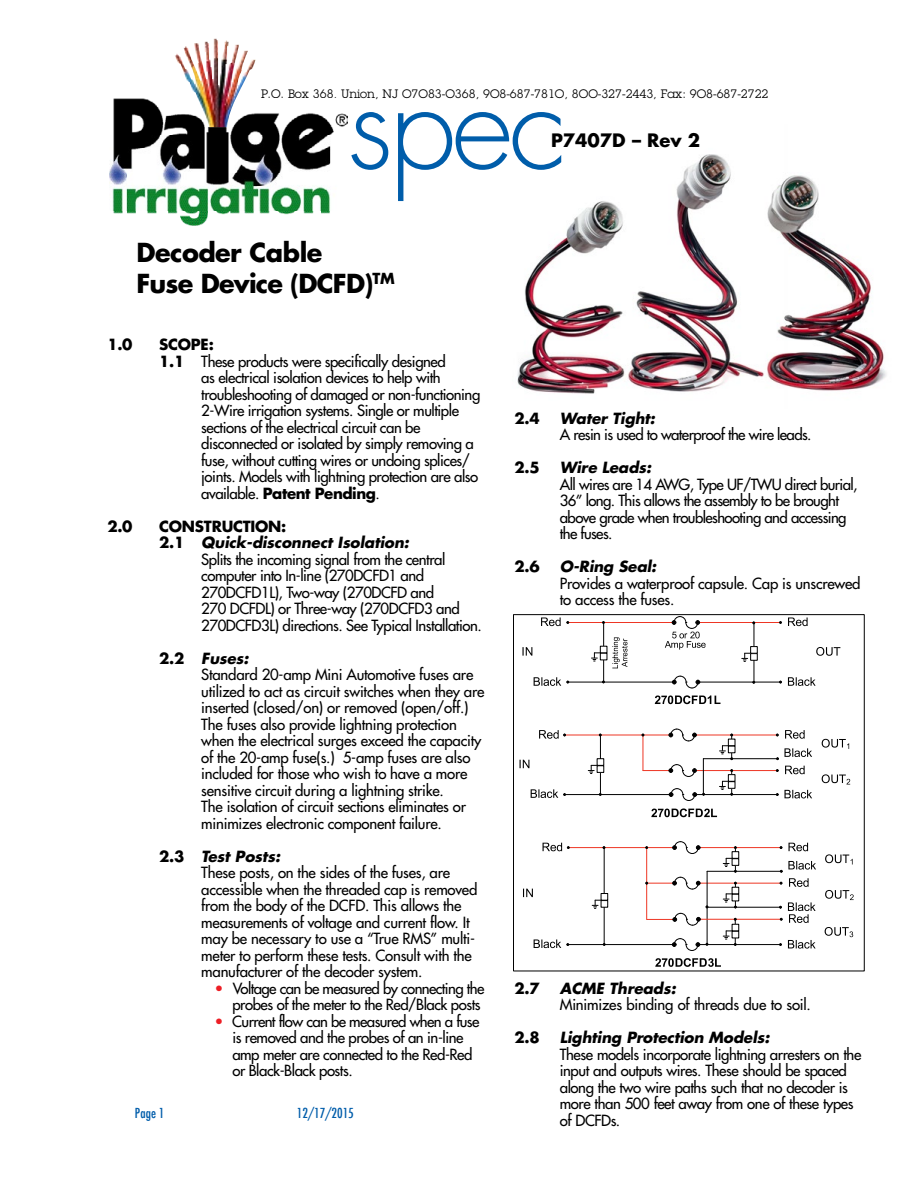
<style>
.page{position:relative;width:918px;height:1188px;background:#fff}
.page>*{position:absolute;margin:0;border:0;box-sizing:border-box;transform-origin:0 0}
.t1{font:300 120px "Futura";color:#005daa}
.t2{font:700 25.5px/30.6px "Futura";letter-spacing:-.03em;color:#000}
.t3{font:700 18px "Futura";color:#000}
.t4{font:15px/16.5px "Futura";letter-spacing:-.03em;color:#000}
.t5{font:italic 700 15px "Futura";letter-spacing:-.005em;color:#000}
.t6{font:700 15px/16.5px "Futura";letter-spacing:-.015em;color:#000}
.t7{font:500 condensed 13.5px "Futura";color:#005daa}
.t8{font:12px "Lubalin Graph";letter-spacing:-.005em;color:#000}
.s1{font-weight:700}
.s2{font-weight:800;color:#ed1e25}
</style>
<div class="page">
<img style="left:517px;top:154px;width:370px;height:240px">
<img style="left:113px;top:98px;width:235px;height:38px">
<img style="left:109px;top:136px;width:222px;height:90px">
<img style="left:175px;top:39px;width:81px;height:88px">
<hr style="left:600px;top:735px;width:1px;height:59px;background:#010101">
<hr style="left:695px;top:770px;width:83px;height:1px;background:#ee3624">
<hr style="left:695px;top:794px;width:83px;height:1px;background:#010101">
<hr style="left:564px;top:794px;width:107px;height:1px;background:#010101">
<svg style="left:520px;top:760px;width:9px;height:8px"></svg>
<svg style="left:822px;top:774px;width:28px;height:11px"></svg>
<hr style="left:695px;top:735px;width:82px;height:1px;background:#ee3624">
<hr style="left:703px;top:758px;width:75px;height:1px;background:#010101">
<svg style="left:822px;top:739px;width:27px;height:10px"></svg>
<hr style="left:643px;top:735px;width:1px;height:36px;background:#ee3624">
<hr style="left:565px;top:735px;width:106px;height:1px;background:#ee3624">
<hr style="left:703px;top:759px;width:1px;height:35px;background:#010101">
<svg style="left:785px;top:766px;width:20px;height:8px"></svg>
<svg style="left:785px;top:730px;width:20px;height:9px"></svg>
<svg style="left:776px;top:748px;width:36px;height:12px"></svg>
<svg style="left:776px;top:790px;width:36px;height:8px"></svg>
<svg style="left:651px;top:808px;width:66px;height:9px"></svg>
<svg style="left:669px;top:729px;width:28px;height:12px"></svg>
<svg style="left:643px;top:764px;width:54px;height:13px"></svg>
<svg style="left:588px;top:758px;width:16px;height:16px"></svg>
<svg style="left:719px;top:734px;width:16px;height:26px"></svg>
<svg style="left:669px;top:788px;width:36px;height:13px"></svg>
<svg style="left:719px;top:769px;width:16px;height:27px"></svg>
<svg style="left:539px;top:730px;width:27px;height:9px"></svg>
<svg style="left:531px;top:789px;width:35px;height:9px"></svg>
<hr style="left:603px;top:623px;width:1px;height:58px;background:#010101">
<hr style="left:698px;top:682px;width:83px;height:1px;background:#010101">
<hr style="left:568px;top:682px;width:106px;height:1px;background:#010101">
<svg style="left:522px;top:647px;width:10px;height:9px"></svg>
<hr style="left:698px;top:622px;width:82px;height:1px;background:#ee3624">
<svg style="left:816px;top:647px;width:24px;height:9px"></svg>
<hr style="left:568px;top:622px;width:106px;height:1px;background:#ee3624">
<svg style="left:788px;top:618px;width:20px;height:8px"></svg>
<svg style="left:788px;top:677px;width:28px;height:9px"></svg>
<svg style="left:655px;top:695px;width:66px;height:9px"></svg>
<svg style="left:672px;top:676px;width:28px;height:12px"></svg>
<svg style="left:665px;top:616px;width:41px;height:34px"></svg>
<svg style="left:541px;top:618px;width:28px;height:8px"></svg>
<svg style="left:534px;top:677px;width:35px;height:9px"></svg>
<hr style="left:604px;top:848px;width:1px;height:96px;background:#010101">
<hr style="left:699px;top:883px;width:83px;height:1px;background:#ee3624">
<hr style="left:698px;top:944px;width:83px;height:1px;background:#010101">
<hr style="left:568px;top:944px;width:106px;height:1px;background:#010101">
<svg style="left:523px;top:889px;width:10px;height:8px"></svg>
<svg style="left:825px;top:890px;width:29px;height:10px"></svg>
<hr style="left:698px;top:847px;width:82px;height:1px;background:#ee3624">
<hr style="left:707px;top:871px;width:75px;height:1px;background:#010101">
<svg style="left:825px;top:854px;width:28px;height:11px"></svg>
<hr style="left:646px;top:848px;width:1px;height:71px;background:#ee3624">
<hr style="left:568px;top:847px;width:107px;height:1px;background:#ee3624">
<hr style="left:707px;top:871px;width:1px;height:72px;background:#010101">
<svg style="left:789px;top:843px;width:19px;height:8px"></svg>
<svg style="left:788px;top:940px;width:28px;height:9px"></svg>
<svg style="left:655px;top:958px;width:66px;height:9px"></svg>
<svg style="left:672px;top:938px;width:28px;height:13px"></svg>
<svg style="left:780px;top:861px;width:36px;height:26px"></svg>
<svg style="left:672px;top:841px;width:29px;height:13px"></svg>
<svg style="left:592px;top:893px;width:16px;height:16px"></svg>
<svg style="left:723px;top:846px;width:16px;height:27px"></svg>
<svg style="left:543px;top:843px;width:27px;height:8px"></svg>
<svg style="left:534px;top:939px;width:35px;height:9px"></svg>
<hr style="left:754px;top:623px;width:1px;height:58px;background:#010101">
<svg style="left:742px;top:646px;width:16px;height:16px"></svg>
<hr style="left:699px;top:919px;width:83px;height:1px;background:#ee3624">
<hr style="left:708px;top:907px;width:73px;height:1px;background:#010101">
<svg style="left:825px;top:927px;width:28px;height:10px"></svg>
<svg style="left:779px;top:902px;width:37px;height:21px"></svg>
<svg style="left:647px;top:906px;width:61px;height:20px"></svg>
<svg style="left:723px;top:918px;width:16px;height:28px"></svg>
<svg style="left:723px;top:882px;width:16px;height:26px"></svg>
<svg style="left:645px;top:877px;width:56px;height:13px"></svg>
<svg style="left:591px;top:637px;width:36px;height:31px"></svg>
<div style="left:513px;top:614px;width:351px;height:357px;border:1px solid #010101"></div>
<p class="t8" style="left:261px;top:86px;width:509px">P.O. Box 368, Union, NJ O7O83-O368, 9O8-687-781O, 8OO-327-2443, Fax: 9O8-687-2722</p>
<h1 class="t1" style="left:348px;top:48px;width:220px">spec</h1>
<p class="t3" style="left:551px;top:128px;width:151px">P7407D – Rev 2</p>
<h2 class="t2" style="left:136px;top:236px;width:260px">Decoder Cable<br>Fuse Device (DCFD)<sup>TM</sup></h2>
<p class="t6" style="left:107px;top:336px;width:27px">1.0</p>
<p class="t6" style="left:107px;top:518px;width:27px">2.0</p>
<p class="t6" style="left:159px;top:336px;width:56px">SCOPE:<br>1.1</p>
<p class="t4" style="left:201px;top:353px;width:281px">These products were specifically designed<br>as electrical isolation devices to help with troubleshooting of damaged or non-functioning 2-Wire irrigation systems. Single or multiple sections of the electrical circuit can be disconnected or isolated by simply removing a fuse, without cutting wires or undoing splices/ joints. Models with lightning protection are also available. <span class="s1">Patent Pending</span>.</p>
<p class="t5" style="left:201px;top:532px;width:209px">Quick-disconnect Isolation:</p>
<p class="t4" style="left:201px;top:551px;width:282px">Splits the incoming signal from the central computer into In-line (270DCFD1 and 270DCFD1L), Two-way (270DCFD and<br>270 DCFDL) or Three-way (270DCFD3 and 270DCFD3L) directions. See Typical Installation.</p>
<p class="t5" style="left:201px;top:648px;width:49px">Fuses:</p>
<p class="t4" style="left:201px;top:667px;width:285px">Standard 20-amp Mini Automotive fuses are utilized to act as circuit switches when they are inserted (closed/on) or removed (open/off.)<br>The fuses also provide lightning protection when the electrical surges exceed the capacity of the 20-amp fuse(s.) 5-amp fuses are also included for those who wish to have a more sensitive circuit during a lightning strike.<br>The isolation of circuit sections eliminates or minimizes electronic component failure.</p>
<p class="t5" style="left:201px;top:846px;width:81px">Test Posts:</p>
<p class="t4" style="left:201px;top:865px;width:278px">These posts, on the sides of the fuses, are accessible when the threaded cap is removed from the body of the DCFD. This allows the measurements of voltage and current flow. It may be necessary to use a “True RMS” multi&shy;meter to perform these tests. Consult with the manufacturer of the decoder system.</p>
<p class="t4" style="left:213px;top:980px;width:273px;text-align:right"><span class="s2">•</span> Voltage can be measured by connecting the probes of the meter to the Red/Black posts</p>
<p class="t4" style="left:232px;top:1013px;width:249px;text-indent:-19px"><span class="s2">•</span> Current flow can be measured when a fuse is removed and the probes of an in-line amp meter are connected to the Red-Red or Black-Black posts.</p>
<p class="t6" style="left:159px;top:518px;width:129px">CONSTRUCTION:<br>2.1</p>
<p class="t6" style="left:159px;top:650px;width:27px">2.2</p>
<p class="t6" style="left:159px;top:848px;width:27px">2.3</p>
<p class="t7" style="left:135px;top:1105px;width:31px">Page 1</p>
<p class="t7" style="left:297px;top:1105px;width:58px">12/17/2015</p>
<p class="t6" style="left:514px;top:410px;width:27px">2.4</p>
<p class="t6" style="left:514px;top:459px;width:27px">2.5</p>
<p class="t6" style="left:514px;top:558px;width:27px">2.6</p>
<p class="t5" style="left:560px;top:408px;width:97px">Water Tight:</p>
<p class="t4" style="left:560px;top:427px;width:253px">A resin is used to waterproof the wire leads.</p>
<p class="t5" style="left:560px;top:457px;width:93px">Wire Leads:</p>
<p class="t4" style="left:560px;top:476px;width:299px">All wires are 14 AWG, Type UF/TWU direct burial, 36” long. This allows the assembly to be brought above grade when troubleshooting and accessing the fuses.</p>
<p class="t5" style="left:560px;top:556px;width:98px">O-Ring Seal:</p>
<p class="t4" style="left:560px;top:575px;width:302px">Provides a waterproof capsule. Cap is unscrewed to access the fuses.</p>
<p class="t6" style="left:514px;top:980px;width:27px">2.7</p>
<p class="t6" style="left:514px;top:1029px;width:27px">2.8</p>
<p class="t5" style="left:560px;top:978px;width:118px">ACME Threads:</p>
<p class="t4" style="left:560px;top:997px;width:253px">Minimizes binding of threads due to soil.</p>
<p class="t5" style="left:560px;top:1027px;width:211px">Lighting Protection Models:</p>
<p class="t4" style="left:560px;top:1046px;width:303px">These models incorporate lightning arresters on the input and outputs wires. These should be spaced along the two wire paths such that no decoder is more than 500 feet away from one of these types of DCFDs.</p>
</div>
